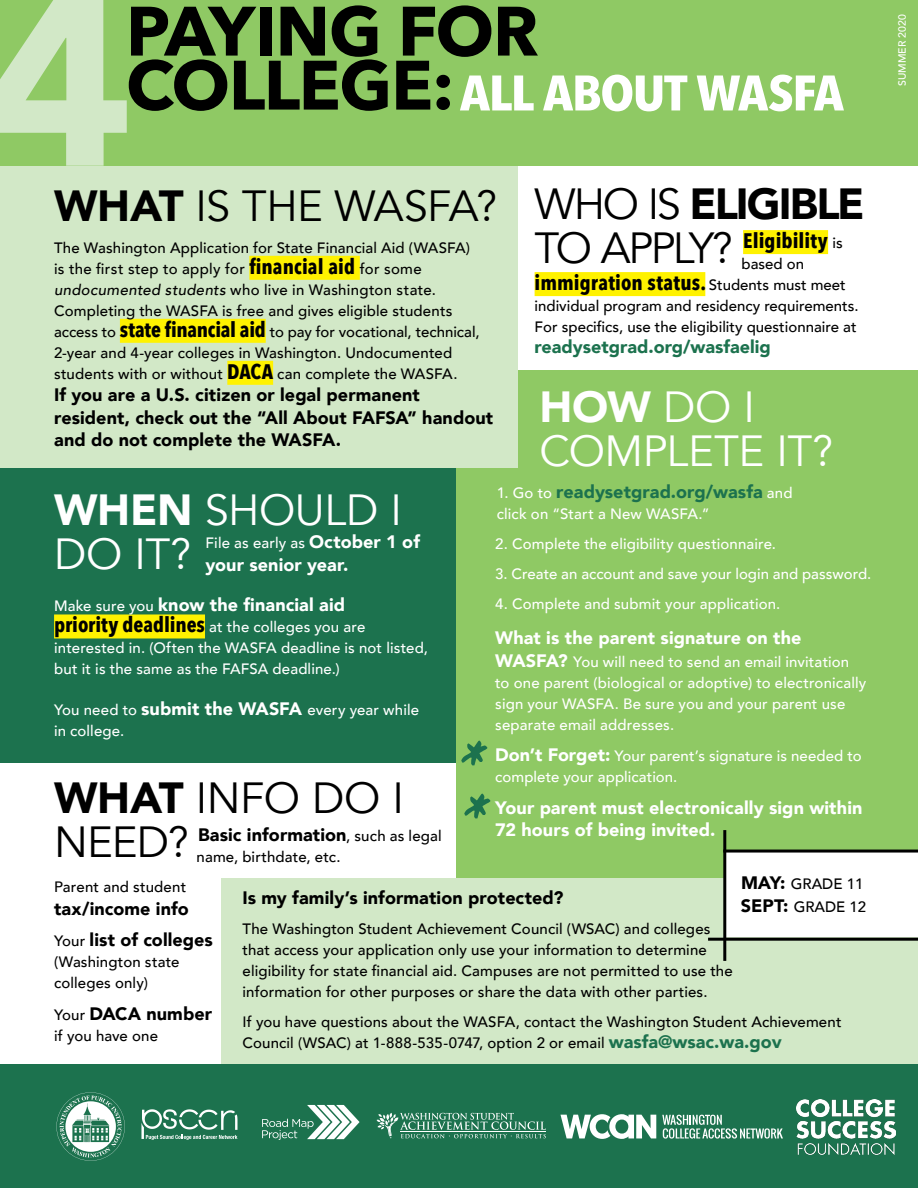
<style>
.page{position:relative;width:918px;height:1188px;background:#fff}
.page>*{position:absolute;margin:0;border:0;box-sizing:border-box;transform-origin:0 0}
.t1{font:700 238.5px "Avenir Next";color:#d2e8c7}
.t2{font:700 69px "Avenir Next";letter-spacing:-.02em;color:#000}
.t3{font:700 60px/53.1px "Daniel";color:#1c724e}
.t4{font:700 49.35px "Avenir Next Condensed";letter-spacing:-.025em;color:#fff;scale:1.12 1}
.t5{font:43.5px/43.5px "Avenir";letter-spacing:-.01em;color:#fff}
.t6{font:43.5px/43.5px "Avenir";letter-spacing:-.015em;color:#000}
.t7{font:900 43.5px "Avenir";letter-spacing:-.045em;color:#000}
.t8{font:700 21px "Avenir Next Condensed";letter-spacing:.005em;color:#000}
.t9{font:900 18px/22.5px "Avenir";letter-spacing:.005em;color:#000}
.t10{font:900 18px/22.5px "Avenir";letter-spacing:.005em;color:#fff}
.t11{font:900 18px "Avenir";color:#1c724e}
.t12{font:500 15px/21px "Avenir";letter-spacing:.01em;color:#000}
.t13{font:500 15px/21px "Avenir";letter-spacing:.01em;color:#fff}
.t14{font:500 10.5px "Avenir";color:#fff}
.s1{font-family:"Avenir Next";font-size:69px;color:#000}
.s2{font-weight:400}
.s3{font-family:"Avenir";font-weight:400;font-size:43.5px}
.s4{font-family:"Avenir";font-weight:500;font-size:15px}
.s5{font-weight:900}
.s6{font-family:"Avenir Next Condensed";font-weight:700;font-size:21px}
.s7{font-style:italic}
.s8{font-weight:500;font-size:15px;color:#fff}
.s9{font-weight:900;font-size:18px}
.s10{font-weight:500;font-size:15px}
.s11{font-family:"Avenir Next Condensed";font-weight:700;font-size:21px;color:#000}
.s12{font-weight:900;font-size:18px;color:#1c724e}
</style>
<div class="page">
<div style="left:0;top:468px;width:616px;height:294px;background:#1c724e"></div>
<div style="left:456px;top:370px;width:462px;height:718px;background:#8fc964"></div>
<div style="left:222px;top:878px;width:532px;height:190px;background:#d2e8c7"></div>
<div style="left:54px;top:614px;width:151px;height:24px;background:#fff200"></div>
<div style="left:743px;top:230px;width:85px;height:24px;background:#fff200"></div>
<div style="left:535px;top:272px;width:170px;height:24px;background:#fff200"></div>
<div style="left:0;top:130px;width:517px;height:338px;background:#d2e8c7"></div>
<div style="left:249px;top:256px;width:111px;height:24px;background:#fff200"></div>
<div style="left:120px;top:319px;width:146px;height:24px;background:#fff200"></div>
<div style="left:227px;top:361px;width:46px;height:24px;background:#fff200"></div>
<div style="left:0;top:0;width:918px;height:165px;background:#8fc964"></div>
<div style="left:736px;top:901px;width:182px;height:178px;background:#d2e8c7"></div>
<div style="left:0;top:1064px;width:918px;height:124px;background:#1c724e"></div>
<div style="left:727px;top:850px;width:191px;height:87px;background:#fff"></div>
<hr style="left:723px;top:850px;width:195px;height:3px;background:#000">
<hr style="left:723px;top:830px;width:3px;height:131px;background:#000">
<hr style="left:708px;top:938px;width:210px;height:3px;background:#000">
<svg style="left:262px;top:1105px;width:98px;height:35px"></svg>
<svg style="left:560px;top:1114px;width:96px;height:25px"></svg>
<svg style="left:662px;top:1115px;width:121px;height:24px"></svg>
<svg style="left:377px;top:1113px;width:169px;height:26px"></svg>
<svg style="left:141px;top:1109px;width:97px;height:31px"></svg>
<svg style="left:56px;top:1092px;width:69px;height:69px"></svg>
<img style="left:796px;top:1099px;width:99px;height:56px">
<h1 class="t1" style="left:-19px;top:-124px;width:156px">4</h1>
<h2 class="t2" style="left:126px;top:-28px;width:414px">PAYING FOR</h2>
<h3 class="t4" style="left:126px;top:63px;width:643px"><span class="s1">COLLEGE:</span>ALL ABOUT WASFA</h3>
<h3 class="t7" style="left:535px;top:167px;width:332px"><span class="s2">WHO IS</span> ELIGIBLE</h3>
<h3 class="t8" style="left:535px;top:228px;width:310px"><span class="s3">TO APPLY?</span> Eligibility <span class="s4">is</span></h3>
<h3 class="t6" style="left:54px;top:185px;width:444px"><span class="s5">WHAT</span> IS THE WASFA?</h3>
<p class="t12" style="left:54px;top:236px;width:427px">The Washington Application for State Financial Aid (WASFA) is the first step to apply for <span class="s6">financial aid</span> for some <span class="s7">undocumented students</span> who live in Washington state.<br>Completing the WASFA is free and gives eligible students access to <span class="s6">state financial aid</span> to pay for vocational, technical, 2-year and 4-year colleges in Washington. Undocumented students with or without <span class="s6">DACA</span> can complete the WASFA.</p>
<p class="t9" style="left:54px;top:383px;width:441px">If you are a U.S. citizen or legal permanent resident, check out the “All About FAFSA” handout and do not complete the WASFA.</p>
<h3 class="t5" style="left:540px;top:386px;width:295px"><span class="s5">HOW</span> DO I<br>COMPLETE IT?</h3>
<p class="t11" style="left:497px;top:477px;width:297px"><span class="s8">1. Go to</span> readysetgrad.org/wasfa <span class="s8">and</span></p>
<p class="t13" style="left:497px;top:503px;width:214px">click on “Start a New WASFA.”</p>
<p class="t13" style="left:495px;top:533px;width:282px">2. Complete the eligibility questionnaire.</p>
<p class="t13" style="left:495px;top:563px;width:378px">3. Create an account and save your login and password.</p>
<p class="t13" style="left:495px;top:593px;width:287px">4. Complete and submit your application.</p>
<p class="t10" style="left:495px;top:626px;width:308px">What is the parent signature on the</p>
<p class="t13" style="left:495px;top:650px;width:373px"><span class="s9">WASFA?</span> You will need to send an email invitation to one parent (biological or adoptive) to electronically sign your WASFA. Be sure you and your parent use separate email addresses.</p>
<p class="t13" style="left:495px;top:745px;width:368px"><span class="s9">Don’t Forget:</span> Your parent’s signature is needed to complete your application.</p>
<p class="t10" style="left:495px;top:796px;width:369px">Your parent must electronically sign within<br>72 hours of being invited.</p>
<p class="t12" style="left:742px;top:253px;width:64px">based on</p>
<h3 class="t8" style="left:535px;top:270px;width:313px">immigration status. <span class="s4">Students must meet</span></h3>
<p class="t12" style="left:535px;top:295px;width:325px">individual program and residency requirements.<br>For specifics, use the eligibility questionnaire at</p>
<p class="t11" style="left:535px;top:331px;width:238px">readysetgrad.org/wasfaelig</p>
<h3 class="t5" style="left:54px;top:489px;width:349px"><span class="s5">WHEN</span> SHOULD I<br>DO IT?</h3>
<p class="t13" style="left:206px;top:532px;width:216px">File as early as <span class="s9">October 1 of</span></p>
<p class="t10" style="left:206px;top:553px;width:144px">your senior year.</p>
<p class="t10" style="left:54px;top:594px;width:293px"><span class="s10">Make sure you</span> know the financial aid</p>
<p class="t13" style="left:54px;top:616px;width:376px"><span class="s11">priority deadlines</span> at the colleges you are interested in. (Often the WASFA deadline is not listed, but it is the same as the FAFSA deadline.)</p>
<p class="t13" style="left:54px;top:698px;width:367px">You need to <span class="s9">submit the WASFA</span> every year while in college.</p>
<h3 class="t3" style="left:461px;top:744px;width:34px">* *</h3>
<h3 class="t6" style="left:54px;top:777px;width:351px"><span class="s5">WHAT</span> INFO DO I<br>NEED?</h3>
<p class="t9" style="left:198px;top:823px;width:245px">Basic information<span class="s10">, such as legal</span></p>
<p class="t12" style="left:197px;top:846px;width:145px">name, birthdate, etc.</p>
<p class="t12" style="left:54px;top:876px;width:134px">Parent and student</p>
<p class="t9" style="left:54px;top:892px;width:160px;line-height:31.5px">tax/income info<br><span class="s10">Your</span> list of colleges</p>
<p class="t12" style="left:54px;top:951px;width:127px">(Washington state colleges only)</p>
<p class="t9" style="left:54px;top:1002px;width:160px"><span class="s10">Your</span> DACA number</p>
<p class="t12" style="left:54px;top:1024px;width:106px">if you have one</p>
<p class="t12" style="left:741px;top:872px;width:127px;line-height:22.5px"><span class="s9">MAY:</span> GRADE 11<br><span class="s9">SEPT:</span> GRADE 12</p>
<p class="t9" style="left:243px;top:886px;width:322px">Is my family’s information protected?</p>
<p class="t12" style="left:243px;top:917px;width:492px">The Washington Student Achievement Council (WSAC) and colleges that access your application only use your information to determine eligibility for state financial aid. Campuses are not permitted to use the information for other purposes or share the data with other parties.</p>
<p class="t12" style="left:243px;top:1010px;width:601px">If you have questions about the WASFA, contact the Washington Student Achievement<br>Council (WSAC) at 1-888-535-0747, option 2 or email <span class="s12">wasfa@wsac.wa.gov</span></p>
<p class="t14" style="left:893px;top:86px;width:73px;rotate:-90deg">SUMMER 2020</p>
</div>
